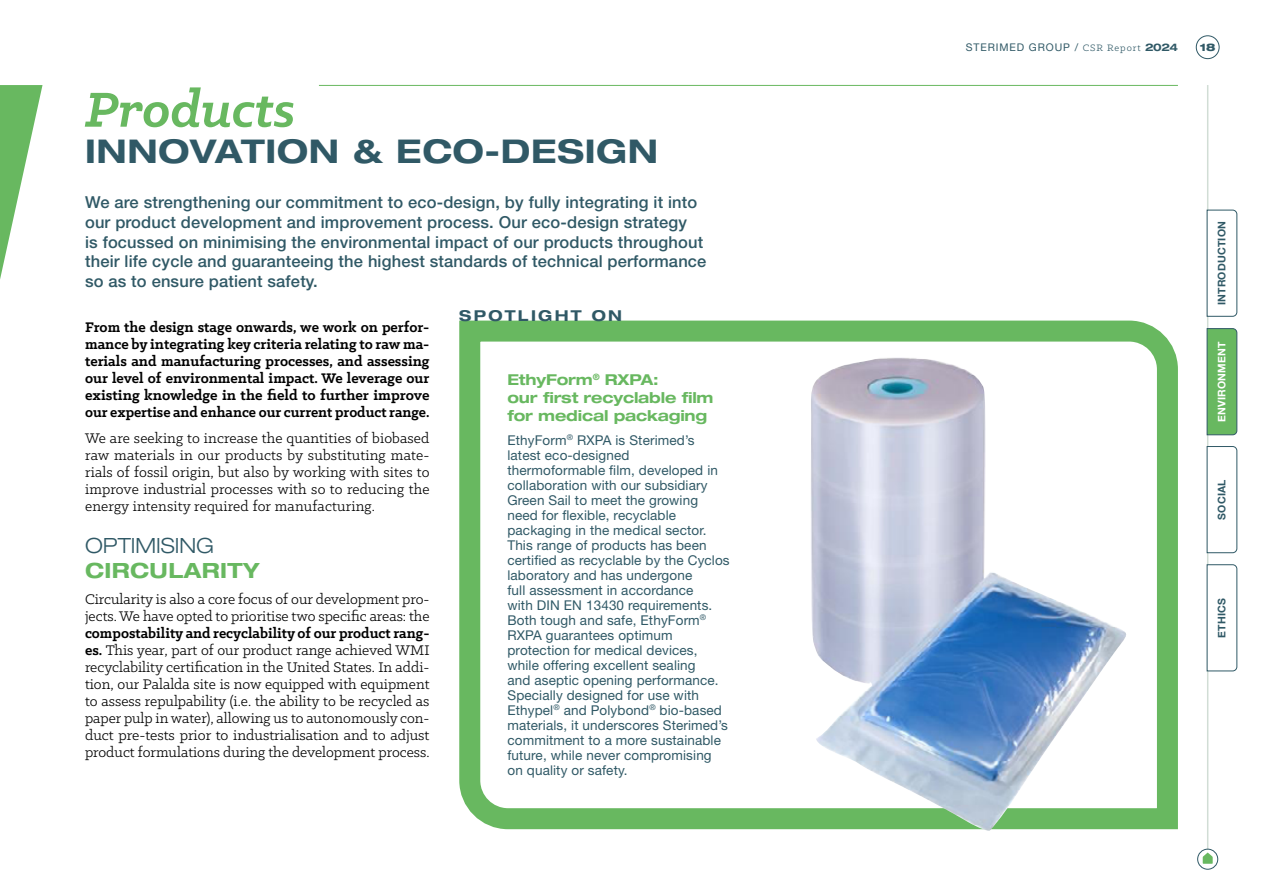
<style>
.page{position:relative;width:1263px;height:893px;background:#fff}
.page>*{position:absolute;margin:0;border:0;box-sizing:border-box;transform-origin:0 0}
.t1{font:italic 700 55.5px "Klinic Slab";color:#68b860}
.t2{font:700 expanded 32.85px "Helvetica Neue LT Std";letter-spacing:.02em;color:#305966}
.t3{font:700 expanded 21px "Helvetica Neue LT Std";letter-spacing:.02em;color:#68b860}
.t4{font:300 expanded 21px "Helvetica Neue LT Std";color:#305966}
.t5{font:500 16.5px/19.5px "Helvetica Neue LT Std";letter-spacing:.01em;color:#305966}
.t6{font:15.75px/17px "Klinic Slab";color:#000;text-align:justify}
.t7{font:700 15.75px/17.1px "Klinic Slab";color:#000;text-align:justify}
.t8{font:700 expanded 15px/18px "Helvetica Neue LT Std";letter-spacing:-.01em;color:#68b860}
.t9{font:700 expanded 15px "Helvetica Neue LT Std";letter-spacing:.15em;color:#305966}
.t10{font:13.5px/15px "Helvetica Neue LT Std";letter-spacing:.01em;color:#305966}
.t11{font:10.5px "Helvetica Neue";letter-spacing:.085em;color:#305966}
.t12{font:700 10.5px "Helvetica Neue";letter-spacing:.02em;color:#305966}
.t13{font:700 10.5px "Helvetica Neue";letter-spacing:.02em;color:#fff}
.t14{font:800 expanded 10.5px "Helvetica Neue LT Std";color:#305966}
.s1{font-weight:700}
.s2{font-family:"Klinic Slab"}
.s3{font-family:"Helvetica Neue LT Std";font-weight:700;font-stretch:expanded}
</style>
<div class="page">
<hr style="left:1207px;top:85px;width:1px;height:764px;background:#d1ddd5">
<div style="left:1197px;top:849px;width:21px;height:21px;border:1px solid #305966;border-radius:50%"></div>
<svg style="left:1203px;top:852px;width:10px;height:12px"></svg>
<div style="left:1196px;top:36px;width:23px;height:23px;border:1px solid #305966;border-radius:50%"></div>
<svg style="left:1207px;top:328px;width:30px;height:107px;background:#65b261"></svg>
<svg style="left:1207px;top:210px;width:30px;height:107px"></svg>
<svg style="left:1207px;top:446px;width:30px;height:107px"></svg>
<svg style="left:1207px;top:564px;width:30px;height:107px"></svg>
<svg style="left:459px;top:320px;width:719px;height:510px"></svg>
<hr style="left:319px;top:85px;width:859px;height:1px;background:#68b860">
<img style="left:808px;top:357px;width:320px;height:474px">
<svg style="left:0;top:85px;width:43px;height:194px"></svg>
<h1 class="t1" style="left:85px;top:73px;width:212px">Products</h1>
<h2 class="t2" style="left:85px;top:130px;width:575px">INNOVATION &amp; ECO-DESIGN</h2>
<p class="t5" style="left:85px;top:193px;width:623px">We are strengthening our commitment to eco-design, by fully integrating it into our product development and improvement process. Our eco-design strategy<br>is focussed on minimising the environmental impact of our products throughout their life cycle and guaranteeing the highest standards of technical performance so as to ensure patient safety.</p>
<p class="t7" style="left:85px;top:318px;width:346px">From the design stage onwards, we work on perfor&shy;mance by integrating key criteria relating to raw ma&shy;terials and manufacturing processes, and assessing our level of environmental impact. We leverage our existing knowledge in the field to further improve our expertise and enhance our current product range.</p>
<p class="t6" style="left:85px;top:429px;width:346px">We are seeking to increase the quantities of biobased raw materials in our products by substituting mate&shy;rials of fossil origin, but also by working with sites to improve industrial processes with so to reducing the energy intensity required for manufacturing.</p>
<h3 class="t4" style="left:85px;top:533px;width:131px">OPTIMISING</h3>
<h3 class="t3" style="left:85px;top:558px;width:176px">CIRCULARITY</h3>
<p class="t6" style="left:85px;top:590px;width:346px">Circularity is also a core focus of our development pro&shy;jects. We have opted to prioritise two specific areas: the</p>
<p class="t6" style="left:85px;top:624px;width:346px"><span class="s1">compostability and recyclability of our product rang&shy;es.</span> This year, part of our product range achieved WMI recyclability certification in the United States. In addi&shy;tion, our Palalda site is now equipped with equipment to assess repulpability (i.e. the ability to be recycled as paper pulp in water), allowing us to autonomously con&shy;duct pre-tests prior to industrialisation and to adjust product formulations during the development process.</p>
<p class="t9" style="left:459px;top:306px;width:164px">SPOTLIGHT ON</p>
<p class="t8" style="left:507px;top:370px;width:208px">EthyForm<sup>®</sup> RXPA:<br>our first recyclable film for medical packaging</p>
<p class="t10" style="left:507px;top:432px;width:224px">EthyForm<sup>®</sup> RXPA is Sterimed’s latest eco-designed thermoformable film, developed in collaboration with our subsidiary<br>Green Sail to meet the growing need for flexible, recyclable packaging in the medical sector.<br>This range of products has been certified as recyclable by the Cyclos laboratory and has undergone<br>full assessment in accordance<br>with DIN EN 13430 requirements.<br>Both tough and safe, EthyForm<sup>®<br></sup>RXPA guarantees optimum protection for medical devices, while offering excellent sealing<br>and aseptic opening performance.<br>Specially designed for use with<br>Ethypel<sup>®</sup> and Polybond<sup>®</sup> bio-based materials, it underscores Sterimed’s commitment to a more sustainable future, while never compromising on quality or safety.</p>
<p class="t11" style="left:966px;top:40px;width:214px">STERIMED GROUP / <span class="s2">CSR Report</span> <span class="s3">2024</span></p>
<p class="t14" style="left:1200px;top:40px;width:17px">18</p>
<p class="t12" style="left:1213px;top:305px;width:86px;rotate:-90deg">INTRODUCTION</p>
<p class="t13" style="left:1213px;top:422px;width:82px;rotate:-90deg">ENVIRONMENT</p>
<p class="t12" style="left:1213px;top:520px;width:42px;rotate:-90deg">SOCIAL</p>
<p class="t12" style="left:1213px;top:638px;width:41px;rotate:-90deg">ETHICS</p>
</div>
